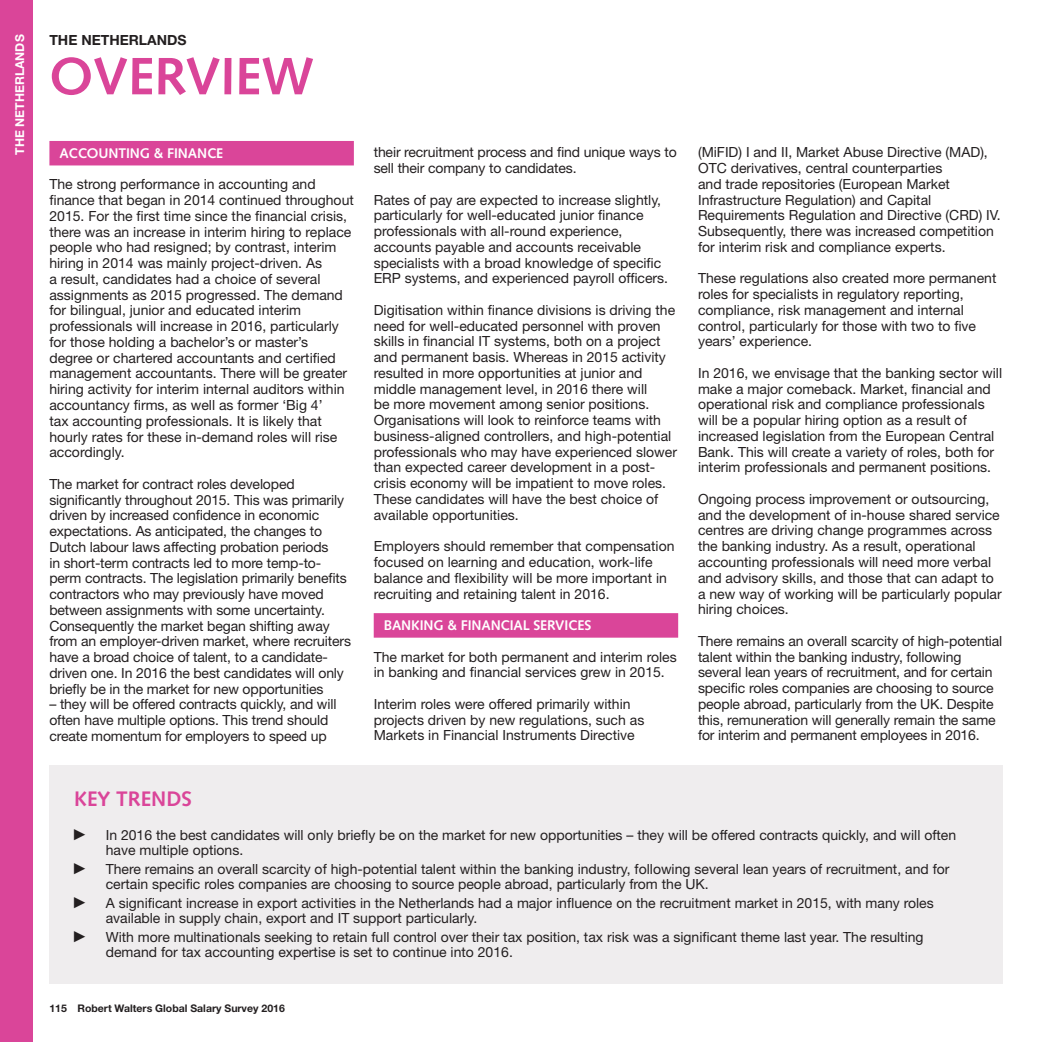
<style>
.page{position:relative;width:1042px;height:1042px;background:#fff}
.page>*{position:absolute;margin:0;border:0;box-sizing:border-box;transform-origin:0 0}
.MAIN_HEAD{font:700 52.5px "Syntax";color:#da4599}
.KEY_TRENDS{font:700 21px "Syntax";color:#da4599}
.TP0{font:14px/15.8px "Helvetica Neue LT Std";color:#231f20}
.SH3{font:700 14px "Syntax";letter-spacing:-.01em;color:#fff}
.MAIN_HEAD-2{font:700 14px "Helvetica Neue LT Std";color:#231f20}
.MAIN_HEAD-3{font:700 12.25px "Helvetica Neue";color:#fff}
.Body{font:700 10.5px "Helvetica Neue LT Std";color:#231f20}
.s1{font-family:"Arial Narrow";font-size:15.75px}
</style>
<div class="page">
<div style="left:0;top:0;width:32px;height:1041px;background:#da4599"></div>
<div style="left:49px;top:141px;width:305px;height:24px;background:#da4599"></div>
<div style="left:373px;top:613px;width:305px;height:24px;background:#da4599"></div>
<div style="left:49px;top:765px;width:953px;height:218px;background:#efedee"></div>
<p class="MAIN_HEAD-3" style="left:12px;top:155px;width:122px;rotate:-90deg">The Netherlands</p>
<p class="MAIN_HEAD-2" style="left:49px;top:32px;width:53px">The Netherlands</p>
<p class="MAIN_HEAD" style="left:49px;top:46px;width:266px">OVERVIEW</p>
<p class="SH3" style="left:59px;top:145px;width:165px">ACCOUNTING &amp; FINANCE</p>
<p class="TP0" style="left:49px;top:176px;width:306px">The strong performance in accounting and finance that began in 2014 continued throughout 2015. For the first time since the financial crisis, there was an increase in interim hiring to replace people who had resigned; by contrast, interim hiring in 2014 was mainly project-driven. As<br>a result, candidates had a choice of several assignments as 2015 progressed. The demand for bilingual, junior and educated interim professionals will increase in 2016, particularly for those holding a bachelor’s or master’s degree or chartered accountants and certified management accountants. There will be greater hiring activity for interim internal auditors within accountancy firms, as well as former ‘Big 4’<br>tax accounting professionals. It is likely that hourly rates for these in-demand roles will rise accordingly.</p>
<p class="TP0" style="left:49px;top:475px;width:303px">The market for contract roles developed significantly throughout 2015. This was primarily driven by increased confidence in economic expectations. As anticipated, the changes to Dutch labour laws affecting probation periods<br>in short-term contracts led to more temp-to&shy;perm contracts. The legislation primarily benefits contractors who may previously have moved between assignments with some uncertainty.<br>Consequently the market began shifting away from an employer-driven market, where recruiters have a broad choice of talent, to a candidate&shy;driven one. In 2016 the best candidates will only briefly be in the market for new opportunities</p>
<p class="TP0" style="left:49px;top:696px;width:288px">– they will be offered contracts quickly, and will often have multiple options. This trend should create momentum for employers to speed up</p>
<p class="TP0" style="left:373px;top:144px;width:304px">their recruitment process and find unique ways to sell their company to candidates.</p>
<p class="TP0" style="left:373px;top:191px;width:296px">Rates of pay are expected to increase slightly, particularly for well-educated junior finance professionals with all-round experience, accounts payable and accounts receivable specialists with a broad knowledge of specific ERP systems, and experienced payroll officers.</p>
<p class="TP0" style="left:373px;top:302px;width:305px">Digitisation within finance divisions is driving the need for well-educated personnel with proven skills in financial IT systems, both on a project and permanent basis. Whereas in 2015 activity resulted in more opportunities at junior and middle management level, in 2016 there will<br>be more movement among senior positions.<br>Organisations will look to reinforce teams with business-aligned controllers, and high-potential professionals who may have experienced slower than expected career development in a post&shy;crisis economy will be impatient to move roles.<br>These candidates will have the best choice of available opportunities.</p>
<p class="TP0" style="left:373px;top:538px;width:302px">Employers should remember that compensation focused on learning and education, work-life balance and flexibility will be more important in recruiting and retaining talent in 2016.</p>
<p class="SH3" style="left:383px;top:617px;width:209px">BANKING &amp; FINANCIAL SERVICES</p>
<p class="TP0" style="left:373px;top:648px;width:304px">The market for both permanent and interim roles in banking and financial services grew in 2015.</p>
<p class="TP0" style="left:373px;top:695px;width:272px">Interim roles were offered primarily within projects driven by new regulations, such as<br>Markets in Financial Instruments Directive</p>
<p class="TP0" style="left:698px;top:144px;width:304px">(MiFID) I and II, Market Abuse Directive (MAD), OTC derivatives, central counterparties<br>and trade repositories (European Market Infrastructure Regulation) and Capital Requirements Regulation and Directive (CRD) IV.<br>Subsequently, there was increased competition for interim risk and compliance experts.</p>
<p class="TP0" style="left:698px;top:270px;width:300px">These regulations also created more permanent roles for specialists in regulatory reporting, compliance, risk management and internal control, particularly for those with two to five years’ experience.</p>
<p class="TP0" style="left:698px;top:365px;width:305px">In 2016, we envisage that the banking sector will make a major comeback. Market, financial and operational risk and compliance professionals will be a popular hiring option as a result of increased legislation from the European Central Bank. This will create a variety of roles, both for interim professionals and permanent positions.</p>
<p class="TP0" style="left:698px;top:491px;width:305px">Ongoing process improvement or outsourcing, and the development of in-house shared service centres are driving change programmes across the banking industry. As a result, operational accounting professionals will need more verbal and advisory skills, and those that can adapt to a new way of working will be particularly popular hiring choices.</p>
<p class="TP0" style="left:698px;top:632px;width:306px">There remains an overall scarcity of high-potential talent within the banking industry, following several lean years of recruitment, and for certain specific roles companies are choosing to source people abroad, particularly from the UK. Despite this, remuneration will generally remain the same for interim and permanent employees in 2016.</p>
<p class="KEY_TRENDS" style="left:74px;top:787px;width:119px">KEY TRENDS</p>
<p class="TP0" style="left:106px;top:826px;width:851px;text-indent:-32px"><span class="s1">►</span> In 2016 the best candidates will only briefly be on the market for new opportunities – they will be offered contracts quickly, and will often have multiple options.</p>
<p class="TP0" style="left:106px;top:860px;width:845px;text-indent:-32px"><span class="s1">►</span> There remains an overall scarcity of high-potential talent within the banking industry, following several lean years of recruitment, and for certain specific roles companies are choosing to source people abroad, particularly from the UK.</p>
<p class="TP0" style="left:106px;top:894px;width:829px;text-indent:-32px"><span class="s1">►</span> A significant increase in export activities in the Netherlands had a major influence on the recruitment market in 2015, with many roles available in supply chain, export and IT support particularly.</p>
<p class="TP0" style="left:106px;top:928px;width:819px;text-indent:-32px"><span class="s1">►</span> With more multinationals seeking to retain full control over their tax position, tax risk was a significant theme last year. The resulting demand for tax accounting expertise is set to continue into 2016.</p>
<p class="Body" style="left:49px;top:1001px;width:237px">115 Robert Walters Global Salary Survey 2016</p>
</div>
